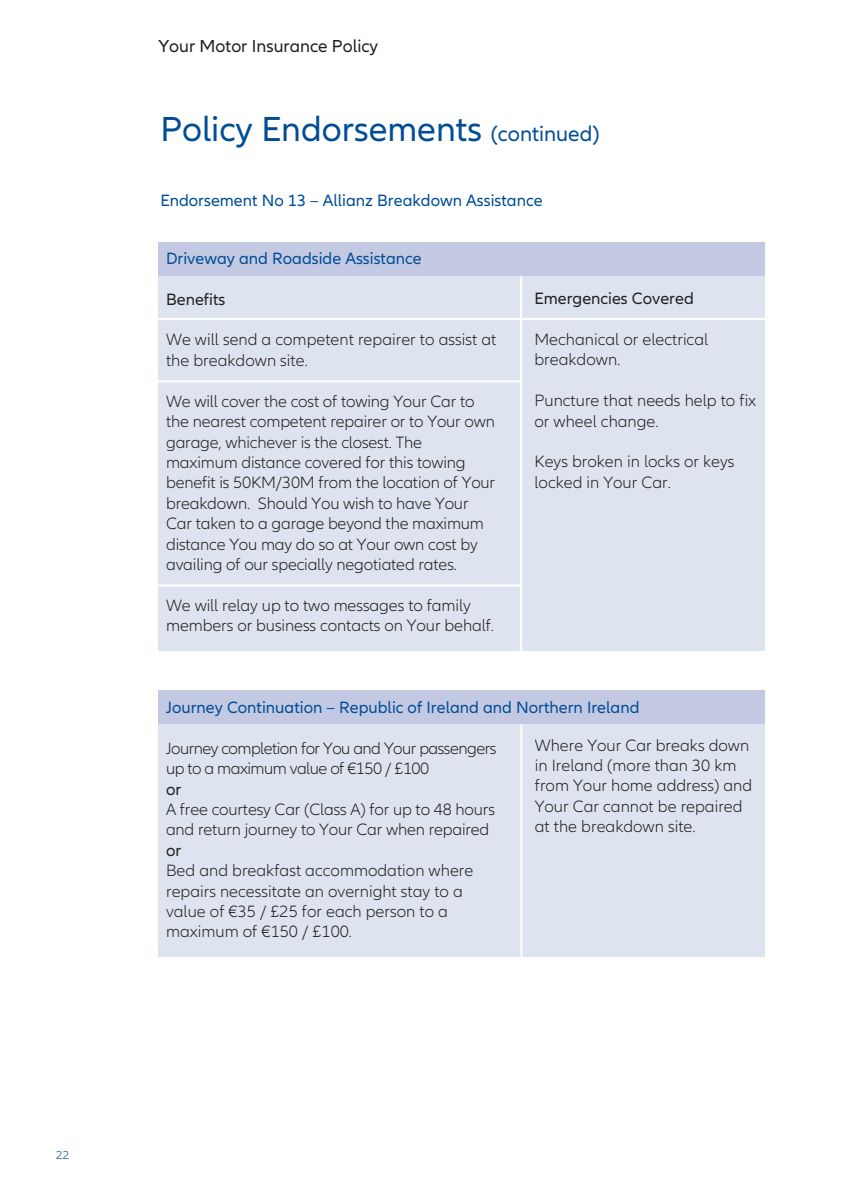
<style>
.page{position:relative;width:841px;height:1189px;background:#fff}
.page>*{position:absolute;margin:0;border:0;box-sizing:border-box;transform-origin:0 0}
.t1{font:36px "Allianz Neo";color:#014d95}
.t2{font:18px "Allianz Neo";color:#231f20}
.t3{font:300 17px/20.4px "Allianz Neo";letter-spacing:-.005em;color:#231f20}
.t4{font:17px "Allianz Neo";color:#014d95}
.t5{font:300 17px/20.4px "Allianz Neo";letter-spacing:-.03em;color:#231f20}
.t6{font:17px "Allianz Neo";color:#231f20}
.t7{font:300 12px "Allianz Neo";color:#014d95}
.s1{font-size:22px}
</style>
<div class="page">
<div style="left:158px;top:690px;width:607px;height:34px;background:#c3c9e2"></div>
<div style="left:158px;top:724px;width:607px;height:232px;background:#dee3f0"></div>
<hr style="left:520px;top:724px;width:2px;height:238px;background:#fff">
<div style="left:158px;top:242px;width:607px;height:34px;background:#c3c9e2"></div>
<div style="left:158px;top:276px;width:607px;height:374px;background:#dee3f0"></div>
<hr style="left:152px;top:318px;width:618px;height:2px;background:#fff">
<hr style="left:152px;top:380px;width:369px;height:2px;background:#fff">
<hr style="left:152px;top:584px;width:369px;height:2px;background:#fff">
<hr style="left:520px;top:276px;width:2px;height:380px;background:#fff">
<p class="t7" style="left:56px;top:1150px;width:14px">22</p>
<p class="t2" style="left:158px;top:39px;width:221px">Your Motor Insurance Policy</p>
<h1 class="t1" style="left:160px;top:116px;width:440px">Policy Endorsements <span class="s1">(continued)</span></h1>
<p class="t4" style="left:160px;top:194px;width:383px">Endorsement No 13 – Allianz Breakdown Assistance</p>
<p class="t4" style="left:166px;top:252px;width:257px">Driveway and Roadside Assistance</p>
<p class="t6" style="left:166px;top:292px;width:61px">Benefits</p>
<p class="t3" style="left:166px;top:331px;width:332px">We will send a competent repairer to assist at the breakdown site.</p>
<p class="t3" style="left:166px;top:392px;width:330px">We will cover the cost of towing Your Car to the nearest competent repairer or to Your own garage, whichever is the closest. The maximum distance covered for this towing benefit is 50KM/30M from the location of Your breakdown. Should You wish to have Your Car taken to a garage beyond the maximum distance You may do so at Your own cost by availing of our specially negotiated rates.</p>
<p class="t3" style="left:166px;top:596px;width:329px">We will relay up to two messages to family members or business contacts on Your behalf.</p>
<p class="t6" style="left:534px;top:292px;width:161px">Emergencies Covered</p>
<p class="t3" style="left:534px;top:330px;width:175px">Mechanical or electrical breakdown.</p>
<p class="t3" style="left:534px;top:391px;width:223px">Puncture that needs help to fix or wheel change.</p>
<p class="t3" style="left:534px;top:452px;width:201px">Keys broken in locks or keys locked in Your Car.</p>
<p class="t4" style="left:166px;top:700px;width:475px">Journey Continuation – Republic of Ireland and Northern Ireland</p>
<p class="t5" style="left:166px;top:739px;width:332px">Journey completion for You and Your passengers up to a maximum value of €150 / £100</p>
<p class="t6" style="left:166px;top:782px;width:17px">or</p>
<p class="t3" style="left:166px;top:800px;width:330px">A free courtesy Car (Class A) for up to 48 hours and return journey to Your Car when repaired</p>
<p class="t6" style="left:166px;top:843px;width:17px">or</p>
<p class="t3" style="left:166px;top:861px;width:309px">Bed and breakfast accommodation where repairs necessitate an overnight stay to a value of €35 / £25 for each person to a maximum of €150 / £100.</p>
<p class="t3" style="left:534px;top:735px;width:219px">Where Your Car breaks down in Ireland (more than 30 km from Your home address) and<br>Your Car cannot be repaired at the breakdown site.</p>
</div>
